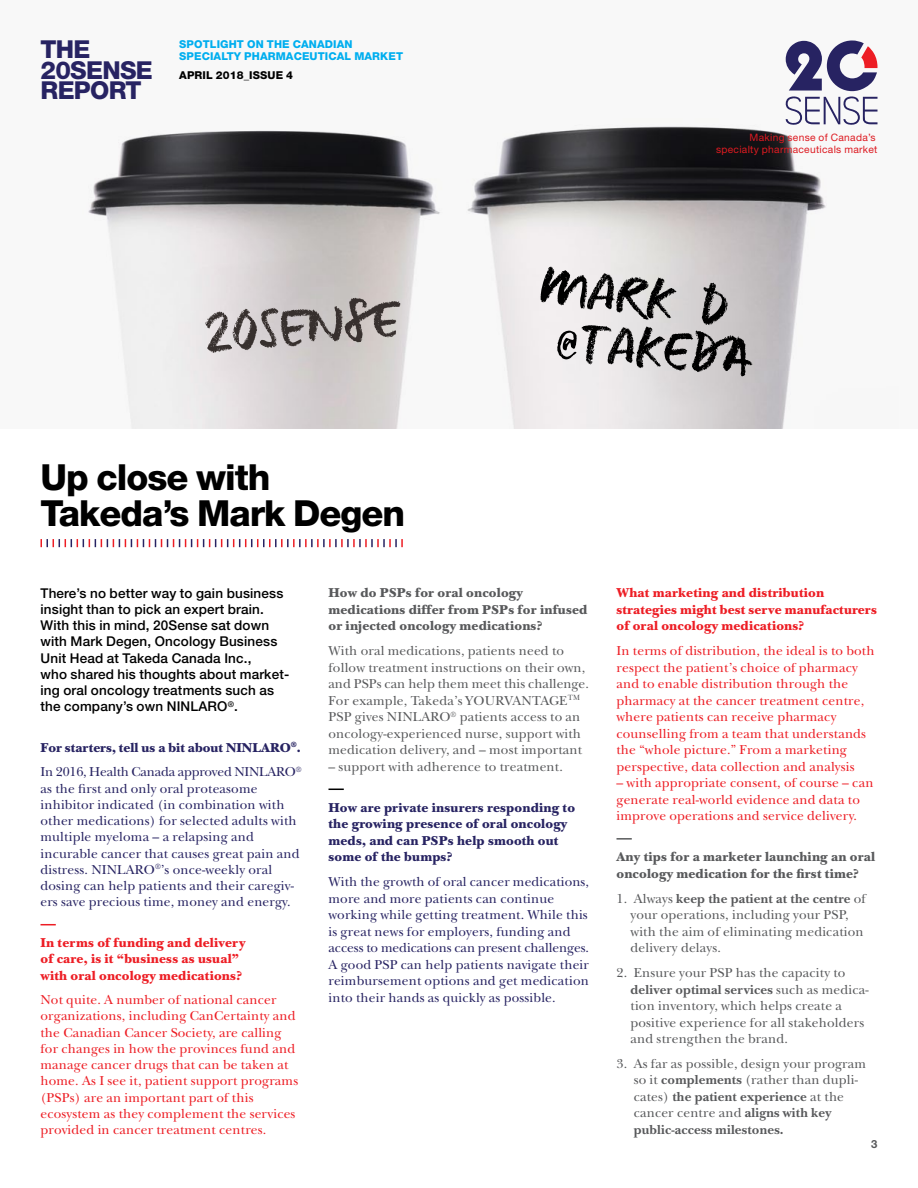
<style>
.page{position:relative;width:918px;height:1188px;background:#fff}
.page>*{position:absolute;margin:0;border:0;box-sizing:border-box;transform-origin:0 0}
.t1{font:800 36px/36px "Helvetica Neue LT Std";letter-spacing:-.03em;color:#000}
.t2{font:800 24.75px/20.5px "Helvetica Neue LT Std";letter-spacing:-.03em;color:#272362}
.t3{font:13.5px/16.5px "New Baskerville Std";letter-spacing:.015em;color:#58595b}
.t4{font:13.5px/16.5px "New Baskerville Std";letter-spacing:.015em;color:#ed1d24}
.t5{font:13.5px/16.2px "New Baskerville Std";letter-spacing:.015em;color:#272362}
.t6{font:500 13.5px/16.2px "Helvetica Neue LT Std";letter-spacing:.015em;color:#000}
.t7{font:900 13.5px/16.5px "New Baskerville Std";letter-spacing:.015em;color:#272362}
.t8{font:900 13.5px/16.2px "New Baskerville Std";letter-spacing:.015em;color:#ed1d24}
.t9{font:900 13.5px/16.5px "New Baskerville Std";letter-spacing:.015em;color:#58595b}
.t10{font:700 11.25px "Helvetica Neue LT Std";color:#58595b}
.t11{font:800 10.8px/11.7px "Helvetica Neue LT Std";letter-spacing:.01em;color:#00aeef}
.t12{font:800 10.8px "Helvetica Neue LT Std";letter-spacing:.01em;color:#000}
.t13{font:10.2px/11.6px "Helvetica Neue LT Std";letter-spacing:.03em;color:#dd1a21;text-align:right}
.s1{font-weight:400}
.s2{font-weight:700}
</style>
<div class="page">
<div style="left:0;top:0;width:918px;height:429px;background:#f8f8f8"></div>
<img style="left:88px;top:126px;width:738px;height:303px">
<svg style="left:40px;top:539px;width:363px;height:8px"></svg>
<svg style="left:40px;top:924px;width:16px;height:1px"></svg>
<svg style="left:328px;top:789px;width:16px;height:1px"></svg>
<svg style="left:616px;top:838px;width:16px;height:2px"></svg>
<svg style="left:785px;top:40px;width:93px;height:85px"></svg>
<svg style="left:205px;top:298px;width:195px;height:55px;background:#a9a3a2"></svg>
<svg style="left:540px;top:266px;width:212px;height:110px"></svg>
<h2 class="t2" style="left:40px;top:39px;width:114px">THE<br>20SENSE<br>REPORT</h2>
<p class="t11" style="left:179px;top:39px;width:225px">SPOTLIGHT ON THE CANADIAN<br>SPECIALTY PHARMACEUTICAL MARKET</p>
<p class="t12" style="left:179px;top:69px;width:115px">APRIL 2018_ISSUE 4</p>
<p class="t13" style="left:716px;top:132px;width:163px">Making sense of Canada’s specialty pharmaceuticals market</p>
<h1 class="t1" style="left:40px;top:459px;width:366px">Up close with<br>Takeda’s Mark Degen</h1>
<p class="t6" style="left:40px;top:585px;width:250px">There’s no better way to gain business insight than to pick an expert brain.<br>With this in mind, 20Sense sat down with Mark Degen, Oncology Business Unit Head at Takeda Canada Inc.,<br>who shared his thoughts about market&shy;ing oral oncology treatments such as the company’s own NINLARO<sup>®</sup>.</p>
<p class="t7" style="left:40px;top:736px;width:263px;line-height:24.5px">For starters, tell us a bit about NINLARO<sup>®</sup>.<br><span class="s1">In 2016, Health Canada approved NINLARO</span><sup>®</sup></p>
<p class="t5" style="left:40px;top:780px;width:261px">as the first and only oral proteasome inhibitor indicated (in combination with other medications) for selected adults with multiple myeloma – a relapsing and incurable cancer that causes great pain and distress. NINLARO<sup>®</sup>’s once-weekly oral dosing can help patients and their caregiv&shy;ers save precious time, money and energy.</p>
<p class="t8" style="left:40px;top:935px;width:207px">In terms of funding and delivery of care, is it “business as usual” with oral oncology medications?</p>
<p class="t4" style="left:40px;top:992px;width:259px">Not quite. A number of national cancer organizations, including CanCertainty and the Canadian Cancer Society, are calling for changes in how the provinces fund and manage cancer drugs that can be taken at home. As I see it, patient support programs (PSPs) are an important part of this ecosystem as they complement the services provided in cancer treatment centres.</p>
<p class="t9" style="left:328px;top:585px;width:260px">How do PSPs for oral oncology medications differ from PSPs for infused or injected oncology medications?</p>
<p class="t3" style="left:328px;top:643px;width:262px">With oral medications, patients need to follow treatment instructions on their own, and PSPs can help them meet this challenge.<br>For example, Takeda’s YOURVANTAGE<sup>TM </sup>PSP gives NINLARO<sup>®</sup> patients access to an oncology-experienced nurse, support with medication delivery, and – most important</p>
<p class="t3" style="left:328px;top:758px;width:236px">– support with adherence to treatment.</p>
<p class="t7" style="left:328px;top:800px;width:248px">How are private insurers responding to the growing presence of oral oncology meds, and can PSPs help smooth out some of the bumps?</p>
<p class="t5" style="left:328px;top:874px;width:262px">With the growth of oral cancer medications, more and more patients can continue working while getting treatment. While this is great news for employers, funding and access to medications can present challenges.<br>A good PSP can help patients navigate their reimbursement options and get medication into their hands as quickly as possible.</p>
<p class="t8" style="left:616px;top:585px;width:262px">What marketing and distribution strategies might best serve manufacturers of oral oncology medications?</p>
<p class="t4" style="left:616px;top:643px;width:260px">In terms of distribution, the ideal is to both respect the patient’s choice of pharmacy and to enable distribution through the pharmacy at the cancer treatment centre, where patients can receive pharmacy counselling from a team that understands the “whole picture.” From a marketing perspective, data collection and analysis</p>
<p class="t4" style="left:616px;top:775px;width:258px">– with appropriate consent, of course – can generate real-world evidence and data to improve operations and service delivery.</p>
<p class="t9" style="left:616px;top:849px;width:260px">Any tips for a marketer launching an oral oncology medication for the first time?</p>
<p class="t3" style="left:631px;top:890px;width:237px;text-indent:-14px">1. Always <span class="s2">keep the patient at the centre</span> of your operations, including your PSP, with the aim of eliminating medication delivery delays.</p>
<p class="t3" style="left:631px;top:964px;width:240px;text-indent:-14px">2. Ensure your PSP has the capacity to <span class="s2">deliver optimal services</span> such as medica&shy;tion inventory, which helps create a positive experience for all stakeholders and strengthen the brand.</p>
<p class="t3" style="left:634px;top:1055px;width:234px;text-indent:-17px">3. As far as possible, design your program so it <span class="s2">complements</span> (rather than dupli&shy;cates) <span class="s2">the patient experience</span> at the cancer centre and <span class="s2">aligns with key public-access milestones.</span></p>
<p class="t10" style="left:871px;top:1137px;width:8px">3</p>
</div>
